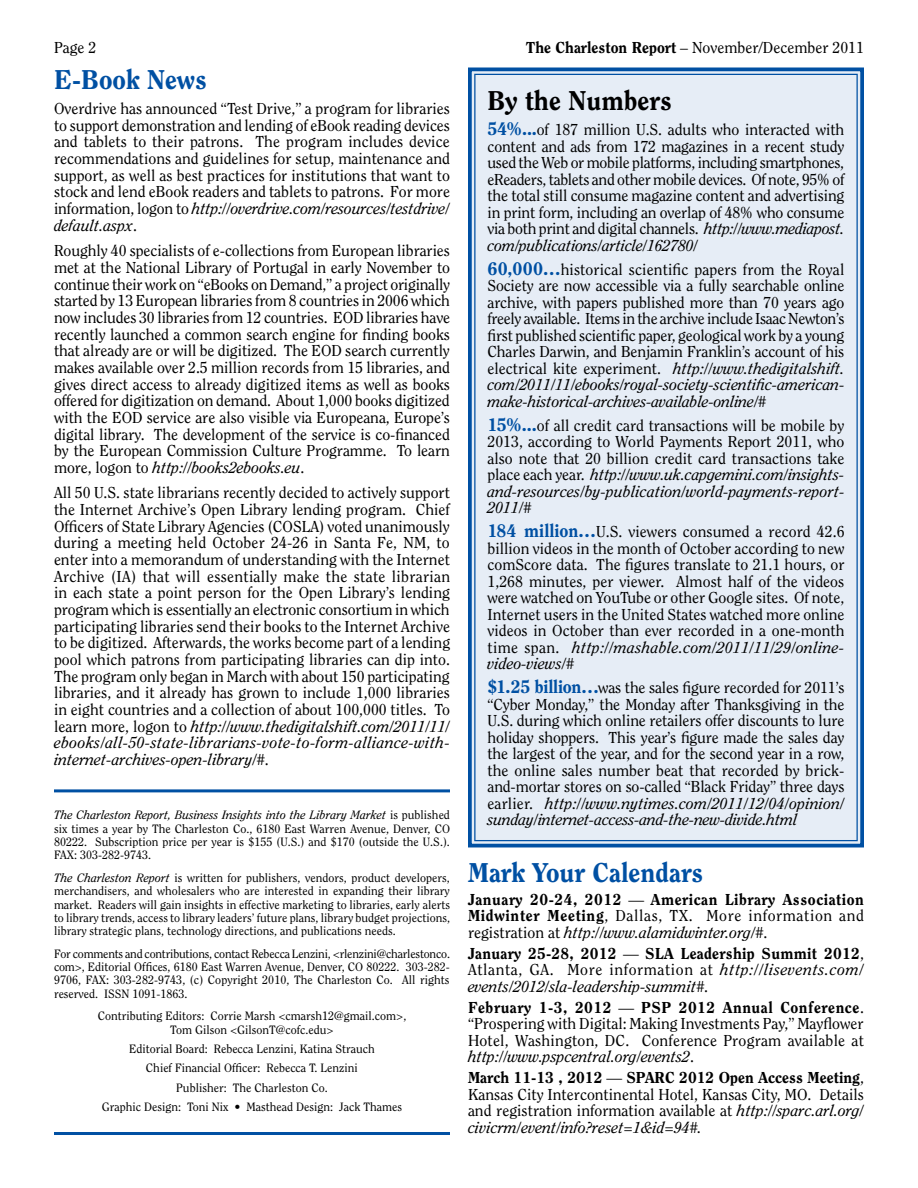
<style>
.page{position:relative;width:918px;height:1188px;background:#fff}
.page>*{position:absolute;margin:0;border:0;box-sizing:border-box;transform-origin:0 0}
.t1{font:800 27px "Clearface";color:#0050a3}
.t2{font:800 27px "Clearface";color:#000}
.t3{font:15.75px/16.5px "Clearface";color:#000;text-align:justify}
.t4{font:800 15.75px/16.5px "Clearface";letter-spacing:.03em;color:#000;text-align:justify}
.t5{font:italic 15.75px/16.5px "Clearface";color:#000;text-align:justify}
.t6{font:800 15.75px "Clearface";color:#000}
.t7{font:12px/13.4px "Clearface";color:#000;text-align:justify}
.s1{font-weight:800}
.s2{font-weight:800;font-size:18px;color:#0050a3}
.s3{font-style:italic}
.s4{font-weight:400}
.s5{font-weight:400;font-style:italic}
.s6{font-weight:800;font-style:normal}
.s7{font-style:normal}
</style>
<div class="page">
<div style="left:468px;top:67px;width:396px;height:781px;background:#e6edf6"></div>
<hr style="left:54px;top:789px;width:396px;height:3px;background:#0050a3">
<hr style="left:54px;top:1132px;width:396px;height:3px;background:#0050a3">
<p class="t3" style="left:54px;top:39px;width:44px">Page 2</p>
<p class="t3" style="left:526px;top:39px;width:340px"><span class="s1">The Charleston Report</span> – November/December 2011</p>
<h1 class="t2" style="left:488px;top:84px;width:186px">By the Numbers</h1>
<p class="t3" style="left:488px;top:121px;width:359px"><span class="s2">54%...</span>of 187 million U.S. adults who interacted with content and ads from 172 magazines in a recent study used the Web or mobile platforms, including smartphones, eReaders, tablets and other mobile devices. Of note, 95% of the total still consume magazine content and advertising in print form, including an overlap of 48% who consume via both print and digital channels. <span class="s3">http://www.mediapost. com/publications/article/162780/</span></p>
<p class="t3" style="left:488px;top:261px;width:359px"><span class="s2">60,000…</span>historical scientific papers from the Royal Society are now accessible via a fully searchable online archive, with papers published more than 70 years ago freely available. Items in the archive include Isaac Newton’s first published scientific paper, geological work by a young Charles Darwin, and Benjamin Franklin’s account of his electrical kite experiment. <span class="s3">http://www.thedigitalshift. com/2011/11/ebooks/royal-society-scientific-american&shy;make-historical-archives-available-online/#</span></p>
<p class="t3" style="left:488px;top:417px;width:359px"><span class="s2">15%...</span>of all credit card transactions will be mobile by 2013, according to World Payments Report 2011, who also note that 20 billion credit card transactions take place each year. <span class="s3">http://www.uk.capgemini.com/insights&shy;and-resources/by-publication/world-payments-report-2011/#</span></p>
<p class="t3" style="left:488px;top:523px;width:359px"><span class="s2">184 million…</span>U.S. viewers consumed a record 42.6 billion videos in the month of October according to new comScore data. The figures translate to 21.1 hours, or 1,268 minutes, per viewer. Almost half of the videos were watched on YouTube or other Google sites. Of note, Internet users in the United States watched more online videos in October than ever recorded in a one-month time span. <span class="s3">http://mashable.com/2011/11/29/online&shy;video-views/#</span></p>
<p class="t3" style="left:488px;top:679px;width:359px"><span class="s2">$1.25 billion…</span>was the sales figure recorded for 2011’s “Cyber Monday,” the Monday after Thanksgiving in the U.S. during which online retailers offer discounts to lure holiday shoppers. This year’s figure made the sales day the largest of the year, and for the second year in a row, the online sales number beat that recorded by brick&shy;and-mortar stores on so-called “Black Friday” three days earlier. <span class="s3">http://www.nytimes.com/2011/12/04/opinion/ sunday/internet-access-and-the-new-divide.html</span></p>
<h1 class="t1" style="left:54px;top:63px;width:155px">E-Book News</h1>
<p class="t3" style="left:54px;top:100px;width:398px">Overdrive has announced “Test Drive,” a program for libraries to support demonstration and lending of eBook reading devices and tablets to their patrons. The program includes device recommendations and guidelines for setup, maintenance and support, as well as best practices for institutions that want to stock and lend eBook readers and tablets to patrons. For more information, logon to <span class="s3">http://overdrive.com/resources/testdrive/ default.aspx</span>.</p>
<p class="t3" style="left:54px;top:242px;width:398px">Roughly 40 specialists of e-collections from European libraries met at the National Library of Portugal in early November to continue their work on “eBooks on Demand,” a project originally started by 13 European libraries from 8 countries in 2006 which now includes 30 libraries from 12 countries. EOD libraries have recently launched a common search engine for finding books that already are or will be digitized. The EOD search currently makes available over 2.5 million records from 15 libraries, and gives direct access to already digitized items as well as books offered for digitization on demand. About 1,000 books digitized with the EOD service are also visible via Europeana, Europe’s digital library. The development of the service is co-financed by the European Commission Culture Programme. To learn more, logon to <span class="s3">http://books2ebooks.eu</span>.</p>
<p class="t3" style="left:54px;top:484px;width:398px">All 50 U.S. state librarians recently decided to actively support the Internet Archive’s Open Library lending program. Chief Officers of State Library Agencies (COSLA) voted unanimously during a meeting held October 24-26 in Santa Fe, NM, to enter into a memorandum of understanding with the Internet Archive (IA) that will essentially make the state librarian in each state a point person for the Open Library’s lending program which is essentially an electronic consortium in which participating libraries send their books to the Internet Archive to be digitized. Afterwards, the works become part of a lending pool which patrons from participating libraries can dip into.<br>The program only began in March with about 150 participating libraries, and it already has grown to include 1,000 libraries in eight countries and a collection of about 100,000 titles. To learn more, logon to <span class="s3">http://www.thedigitalshift.com/2011/11/ ebooks/all-50-state-librarians-vote-to-form-alliance-with&shy;internet-archives-open-library/#</span>.</p>
<p class="t7" style="left:54px;top:808px;width:398px"><span class="s3">The Charleston Report, Business Insights into the Library Market</span> is published six times a year by The Charleston Co., 6180 East Warren Avenue, Denver, CO 80222. Subscription price per year is $155 (U.S.) and $170 (outside the U.S.).<br>FAX: 303-282-9743.</p>
<p class="t7" style="left:54px;top:871px;width:398px"><span class="s3">The Charleston Report</span> is written for publishers, vendors, product developers, merchandisers, and wholesalers who are interested in expanding their library market. Readers will gain insights in effective marketing to libraries, early alerts to library trends, access to library leaders’ future plans, library budget projections, library strategic plans, technology directions, and publications needs.</p>
<p class="t7" style="left:54px;top:947px;width:398px">For comments and contributions, contact Rebecca Lenzini, &lt;rlenzini@charlestonco. com&gt;, Editorial Offices, 6180 East Warren Avenue, Denver, CO 80222. 303-282- 9706, FAX: 303-282-9743, (c) Copyright 2010, The Charleston Co. All rights reserved. ISSN 1091-1863.</p>
<p class="t7" style="left:98px;top:1009px;width:310px;text-align:center">Contributing Editors: Corrie Marsh &lt;cmarsh12@gmail.com&gt;,<br>Tom Gilson &lt;GilsonT@cofc.edu&gt;</p>
<p class="t7" style="left:102px;top:1039px;width:302px;line-height:19.4px;text-align:center">Editorial Board: Rebecca Lenzini, Katina Strauch<br>Chief Financial Officer: Rebecca T. Lenzini<br>Publisher: The Charleston Co.<br>Graphic Design: Toni Nix • Masthead Design: Jack Thames</p>
<h1 class="t1" style="left:468px;top:856px;width:237px">Mark Your Calendars</h1>
<p class="t4" style="left:468px;top:890px;width:398px">January 20-24, 2012 <span class="s4">—</span> American Library Association Midwinter Meeting<span class="s4">, Dallas, TX. More information and registration at</span> <span class="s5">http://www.alamidwinter.org/#</span><span class="s4">.</span></p>
<p class="t5" style="left:468px;top:945px;width:397px"><span class="s6">January 25-28, 2012</span> <span class="s7">—</span> <span class="s6">SLA Leadership Summit 2012</span><span class="s7">, Atlanta, GA. More information at</span> http://lisevents.com/ events/2012/sla-leadership-summit#<span class="s7">.</span></p>
<p class="t4" style="left:468px;top:998px;width:184px">February 1-3, 2012 <span class="s4">—</span> PSP</p>
<p class="t3" style="left:468px;top:999px;width:397px;text-indent:211px"><span class="s1">2012 Annual Conference</span>. “Prospering with Digital: Making Investments Pay,” Mayflower Hotel, Washington, DC. Conference Program available at <span class="s3">http://www.pspcentral.org/events2</span>.</p>
<p class="t6" style="left:468px;top:1068px;width:169px">March 11-13 , 2012 <span class="s4">—</span> SPAR</p>
<p class="t3" style="left:468px;top:1069px;width:398px;text-indent:197px"><span class="s1">C 2012 Open Access Meeting</span>, Kansas City Intercontinental Hotel, Kansas City, MO. Details and registration information available at <span class="s3">http://sparc.arl.org/ civicrm/event/info?reset=1&amp;id=94#.</span></p>
</div>
